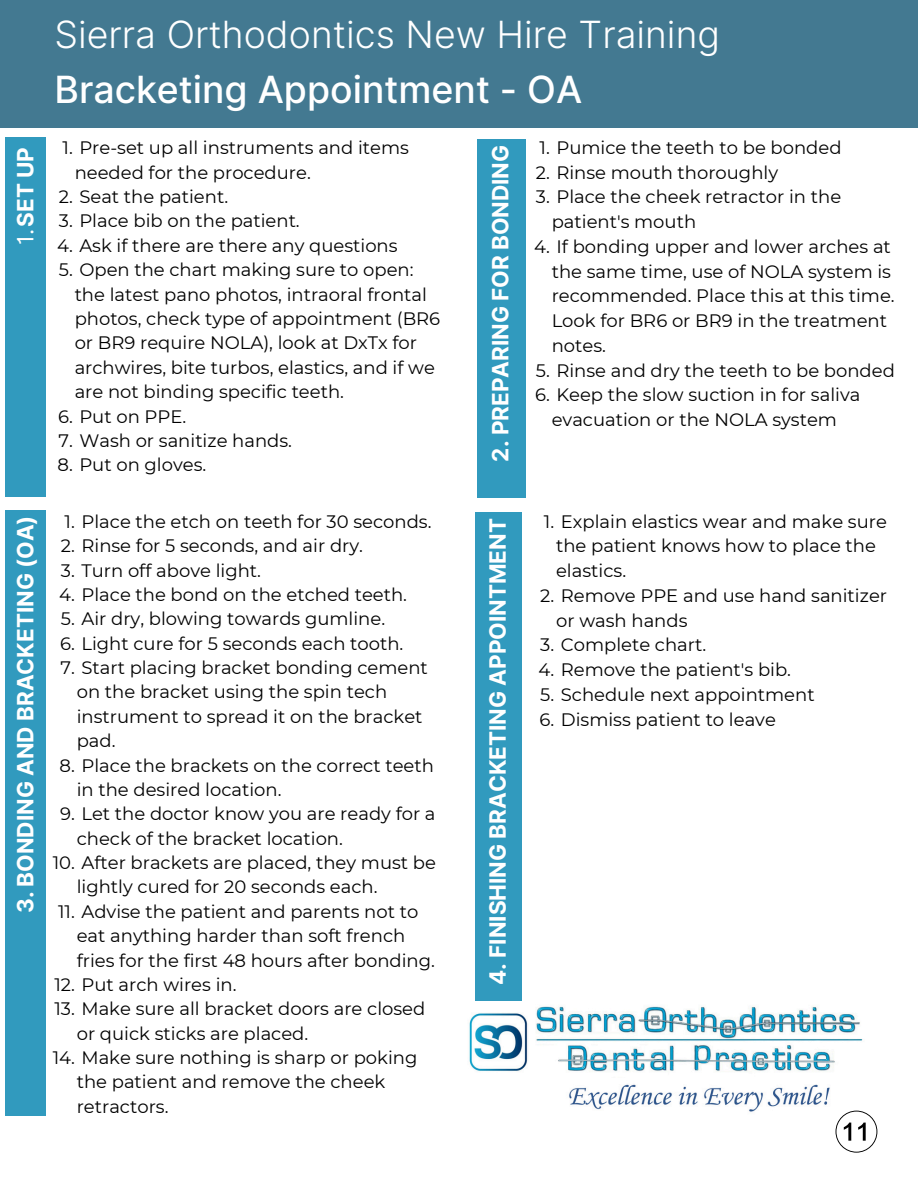
<style>
.page{position:relative;width:918px;height:1188px;background:#fff}
.page>*{position:absolute;margin:0;border:0;box-sizing:border-box;transform-origin:0 0}
.t1{font:300 37.5px "Inter";color:#fff}
.t2{font:500 37.5px "Inter";color:#fff}
.t3{font:700 22.5px "Inter";color:#fff}
.t4{font:18px/24.3px "Montserrat";color:#000}
.s1{font-weight:400}
</style>
<div class="page">
<div style="left:0;top:0;width:918px;height:128px;background:#437991"></div>
<div style="left:5px;top:138px;width:41px;height:359px;background:#319abe"></div>
<div style="left:477px;top:139px;width:49px;height:358px;background:#319abe"></div>
<div style="left:5px;top:510px;width:41px;height:606px;background:#319abe"></div>
<img style="left:469px;top:959px;width:394px;height:153px">
<div style="left:475px;top:513px;width:46px;height:488px;background:#319abe"></div>
<svg style="left:829px;top:1103px;width:49px;height:50px"></svg>
<p class="t1" style="left:55px;top:11px;width:667px">Sierra Orthodontics New Hire Training</p>
<p class="t2" style="left:55px;top:67px;width:529px">Bracketing Appointment - OA</p>
<p class="t4" style="left:540px;top:135px;width:303px">1. Pumice the teeth to be bonded</p>
<p class="t4" style="left:536px;top:160px;width:244px">2. Rinse mouth thoroughly</p>
<p class="t4" style="left:552px;top:185px;width:291px;line-height:24.8px;text-indent:-16px">3. Place the cheek retractor in the patient's mouth</p>
<p class="t4" style="left:552px;top:234px;width:344px;line-height:24.8px;text-indent:-18px">4. If bonding upper and lower arches at the same time, use of NOLA system is recommended. Place this at this time.<br>Look for BR6 or BR9 in the treatment notes.</p>
<p class="t4" style="left:536px;top:358px;width:361px">5. Rinse and dry the teeth to be bonded</p>
<p class="t4" style="left:535px;top:383px;width:327px;line-height:24.8px;text-align:center">6. Keep the slow suction in for saliva evacuation or the NOLA system</p>
<h2 class="t4" style="left:75px;top:136px;width:336px;text-indent:-12px">1. Pre-set up all instruments and items needed for the procedure.</h2>
<h1 class="t4" style="left:59px;top:184px;width:171px">2. Seat the patient.</h1>
<h3 class="t4" style="left:59px;top:209px;width:242px">3. Place bib on the patient.</h3>
<p class="t4" style="left:57px;top:233px;width:342px">4. Ask if there are there any questions</p>
<p class="t4" style="left:75px;top:258px;width:367px;text-indent:-16px">5. Open the chart making sure to open: the latest pano photos, intraoral frontal photos, check type of appointment (BR6 or BR9 require NOLA), look at DxTx for archwires, bite turbos, elastics, and if we are not binding specific teeth.</p>
<p class="t4" style="left:58px;top:404px;width:130px">6. Put on PPE.</p>
<p class="t4" style="left:58px;top:428px;width:235px">7. Wash or sanitize hands.</p>
<p class="t4" style="left:58px;top:453px;width:150px">8. Put on gloves.</p>
<p class="t4" style="left:65px;top:509px;width:368px">1. Place the etch on teeth for 30 seconds.</p>
<p class="t4" style="left:61px;top:534px;width:304px">2. Rinse for 5 seconds, and air dry.</p>
<p class="t4" style="left:61px;top:558px;width:202px">3. Turn off above light.</p>
<p class="t4" style="left:59px;top:582px;width:349px">4. Place the bond on the etched teeth.</p>
<p class="t4" style="left:61px;top:607px;width:326px">5. Air dry, blowing towards gumline.</p>
<p class="t4" style="left:60px;top:631px;width:345px">6. Light cure for 5 seconds each tooth.</p>
<p class="t4" style="left:77px;top:655px;width:353px;text-indent:-16px">7. Start placing bracket bonding cement on the bracket using the spin tech instrument to spread it on the bracket pad.</p>
<p class="t4" style="left:77px;top:753px;width:359px;text-indent:-17px">8. Place the brackets on the correct teeth in the desired location.</p>
<p class="t4" style="left:77px;top:802px;width:360px;text-indent:-17px">9. Let the doctor know you are ready for a check of the bracket location.</p>
<p class="t4" style="left:77px;top:850px;width:361px;text-indent:-24px">10. After brackets are placed, they must be lightly cured for 20 seconds each.</p>
<h3 class="t4" style="left:77px;top:899px;width:360px;text-indent:-19px">11. Advise the patient and parents not to eat anything harder than soft french fries for the first 48 hours after bonding.</h3>
<h3 class="t4" style="left:54px;top:972px;width:184px">12. Put arch wires in.</h3>
<p class="t4" style="left:77px;top:997px;width:350px;text-indent:-22px">13. Make sure all bracket doors are closed or quick sticks are placed.</p>
<p class="t4" style="left:77px;top:1045px;width:342px;text-indent:-24px">14. Make sure nothing is sharp or poking the patient and remove the cheek retractors.</p>
<p class="t3" style="left:12px;top:245px;width:100px;rotate:-90deg"><span class="s1">1.</span>SET UP</p>
<p class="t3" style="left:487px;top:462px;width:318px;rotate:-90deg">2. PREPARING FOR BONDING</p>
<p class="t3" style="left:12px;top:913px;width:399px;rotate:-90deg">3. BONDING AND BRACKETING (OA)</p>
<p class="t3" style="left:484px;top:985px;width:468px;rotate:-90deg">4. FINISHING BRACKETING APPOINTMENT</p>
<p class="t4" style="left:556px;top:509px;width:332px;line-height:24.8px;text-indent:-12px">1. Explain elastics wear and make sure the patient knows how to place the elastics.</p>
<p class="t4" style="left:556px;top:583px;width:332px;line-height:24.8px;text-indent:-16px">2. Remove PPE and use hand sanitizer or wash hands</p>
<p class="t4" style="left:540px;top:633px;width:167px">3. Complete chart.</p>
<p class="t4" style="left:539px;top:657px;width:254px">4. Remove the patient's bib.</p>
<p class="t4" style="left:540px;top:682px;width:276px">5. Schedule next appointment</p>
<p class="t4" style="left:540px;top:707px;width:238px">6. Dismiss patient to leave</p>
</div>
